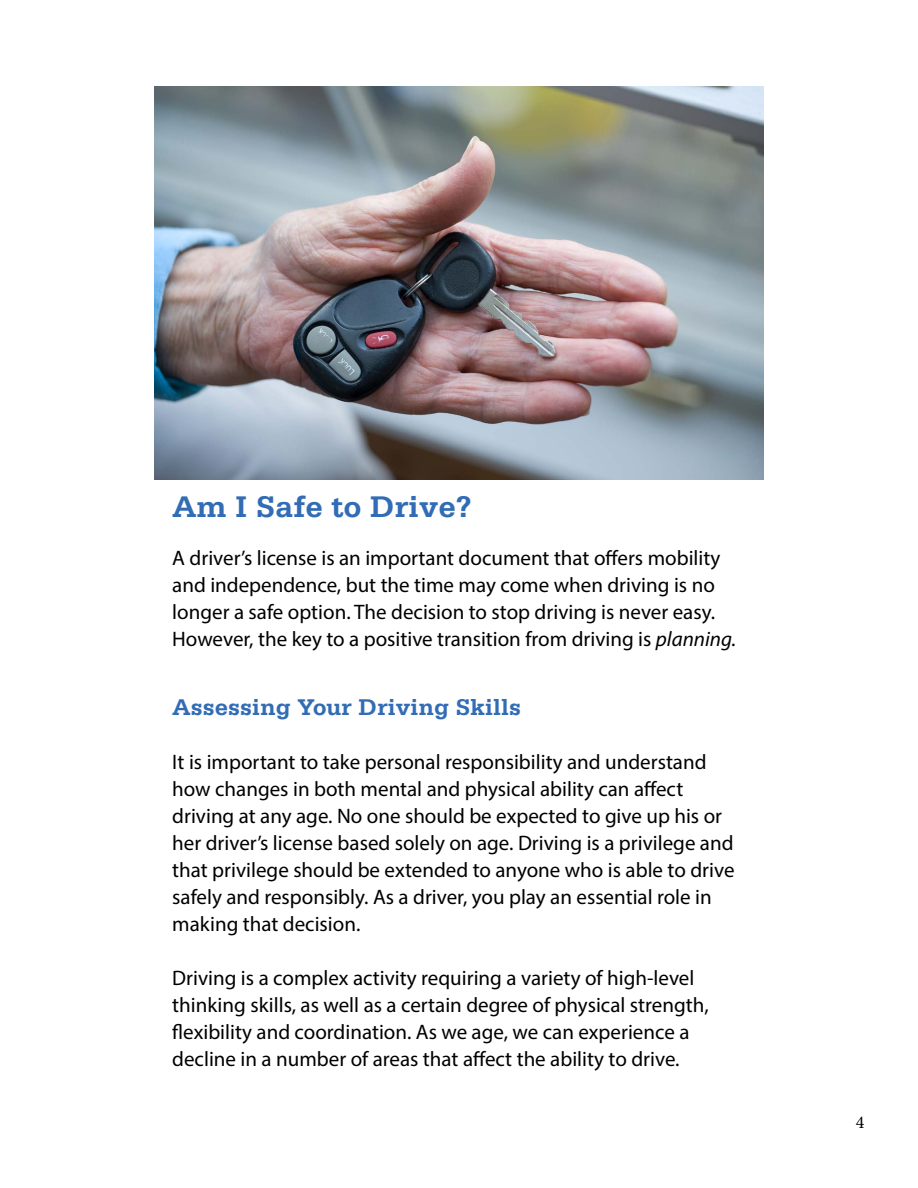
<style>
.page{position:relative;width:918px;height:1188px;background:#fff}
.page>*{position:absolute;margin:0;border:0;box-sizing:border-box;transform-origin:0 0}
.t1{font:700 31.5px "Serifa";color:#316cb5}
.t2{font:700 24px "Serifa";color:#316cb5}
.t3{font:21px/27px "Myriad Pro";color:#000}
.t4{font:18px "Minion Pro";color:#000}
.s1{font-style:italic}
</style>
<div class="page">
<img style="left:154px;top:86px;width:610px;height:394px">
<h1 class="t1" style="left:172px;top:488px;width:301px">Am I Safe to Drive?</h1>
<p class="t3" style="left:172px;top:544px;width:566px">A driver’s license is an important document that offers mobility and independence, but the time may come when driving is no longer a safe option. The decision to stop driving is never easy.<br>However, the key to a positive transition from driving is <span class="s1">planning.</span></p>
<p class="t2" style="left:172px;top:693px;width:350px">Assessing Your Driving Skills</p>
<p class="t3" style="left:172px;top:748px;width:564px">It is important to take personal responsibility and understand how changes in both mental and physical ability can affect driving at any age. No one should be expected to give up his or her driver’s license based solely on age. Driving is a privilege and that privilege should be extended to anyone who is able to drive safely and responsibly. As a driver, you play an essential role in making that decision.</p>
<p class="t3" style="left:172px;top:964px;width:538px">Driving is a complex activity requiring a variety of high-level thinking skills, as well as a certain degree of physical strength, flexibility and coordination. As we age, we can experience a decline in a number of areas that affect the ability to drive.</p>
<p class="t4" style="left:856px;top:1111px;width:10px">4</p>
</div>
